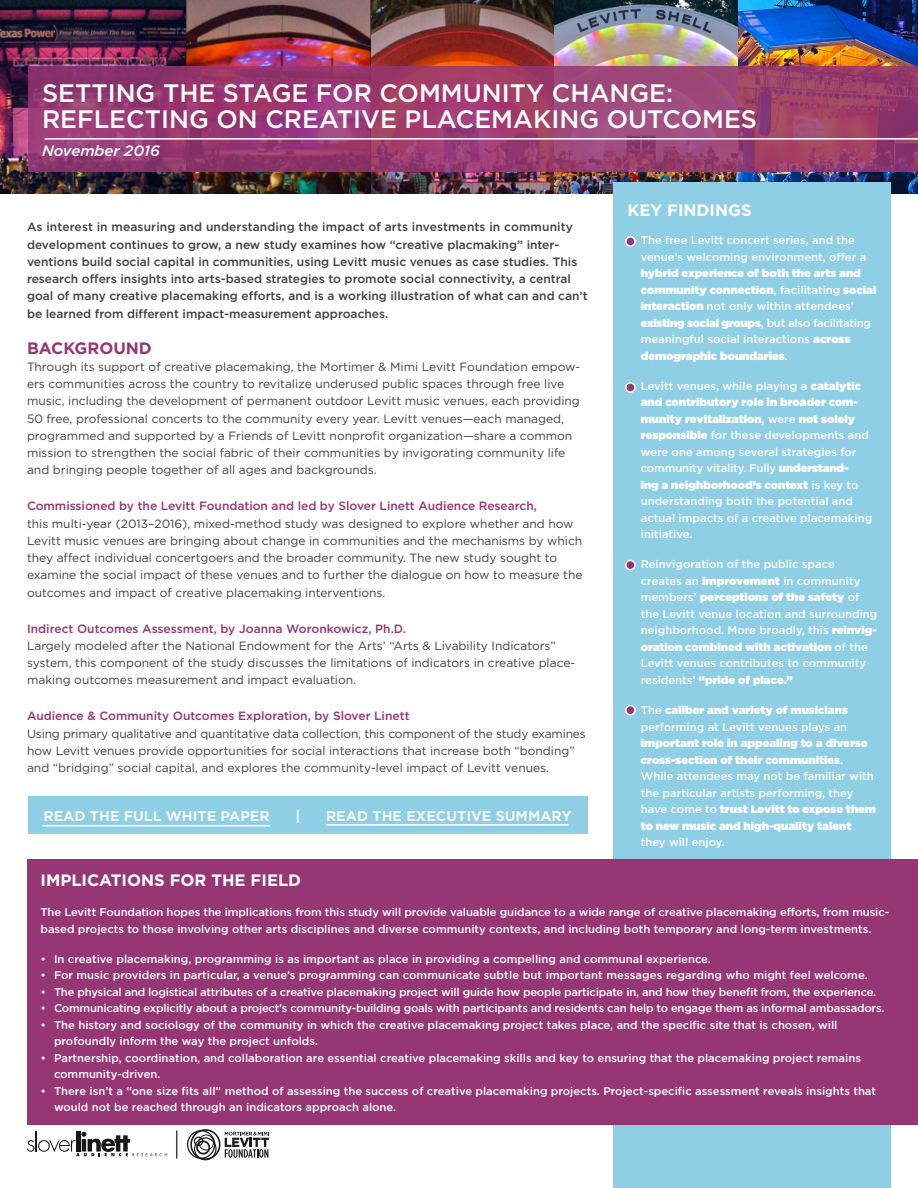
<style>
.page{position:relative;width:918px;height:1188px;background:#fff}
.page>*{position:absolute;margin:0;border:0;box-sizing:border-box;transform-origin:0 0}
.t1{font:500 25.2px/25.2px "Gotham";color:#fff}
.t2{font:700 16.5px "Gotham";color:#fff}
.t3{font:700 16.5px "Gotham";color:#963675}
.t4{font:italic 500 15px "Gotham";color:#fff}
.t5{font:700 14.25px "Gotham";color:#f2f9fa}
.t6{font:12px/17.2px "Gotham";color:#404042}
.t7{font:500 12px/17.2px "Gotham";color:#404042}
.t8{font:500 12px "Gotham";color:#963675}
.t9{font:500 11.25px/16.5px "Gotham";color:#fff}
.t10{font:900 11.25px/16.5px "Gotham";color:#fff}
.t11{font:500 11.25px "Gotham";letter-spacing:-.02em;color:#fff}
.s1{font-family:"Gujarati Sangam MN";font-weight:400}
.s2{font-weight:500}
.s3{font-weight:900}
.s4{font-weight:400}
</style>
<div class="page">
<img style="left:371px;top:0;width:184px;height:194px">
<img style="left:0;top:0;width:186px;height:194px">
<img style="left:186px;top:0;width:185px;height:194px">
<img style="left:555px;top:0;width:184px;height:194px">
<img style="left:739px;top:0;width:179px;height:194px">
<svg style="left:28px;top:67px;width:890px;height:105px;background:#993d71"></svg>
<hr style="left:45px;top:138px;width:873px;height:2px;background:#fff">
<div style="left:614px;top:183px;width:277px;height:1005px;background:#8fcfe5"></div>
<div style="left:626px;top:560px;width:9px;height:10px;background:#963675;border-radius:50%"></div>
<div style="left:625px;top:560px;width:11px;height:10px;border:2px solid #fff;border-radius:50%"></div>
<div style="left:626px;top:383px;width:9px;height:9px;background:#963675;border-radius:50%"></div>
<div style="left:625px;top:382px;width:11px;height:11px;border:2px solid #fff;border-radius:50%"></div>
<div style="left:626px;top:237px;width:9px;height:9px;background:#963675;border-radius:50%"></div>
<div style="left:625px;top:236px;width:11px;height:11px;border:2px solid #fff;border-radius:50%"></div>
<div style="left:27px;top:859px;width:891px;height:266px;background:#963675"></div>
<svg style="left:27px;top:1131px;width:140px;height:25px"></svg>
<svg style="left:187px;top:1129px;width:82px;height:31px"></svg>
<svg style="left:176px;top:1131px;width:1px;height:28px"></svg>
<div style="left:28px;top:796px;width:560px;height:38px;background:#8fcfe5"></div>
<hr style="left:42px;top:825px;width:228px;height:2px;background:#fff">
<hr style="left:326px;top:824px;width:243px;height:2px;background:#fff">
<div style="left:626px;top:706px;width:9px;height:9px;background:#963675;border-radius:50%"></div>
<div style="left:625px;top:705px;width:11px;height:11px;border:2px solid #fff;border-radius:50%"></div>
<h1 class="t1" style="left:42px;top:80px;width:717px">SETTING THE STAGE FOR COMMUNITY CHANGE:<br>REFLECTING ON CREATIVE PLACEMAKING OUTCOMES</h1>
<h3 class="t4" style="left:42px;top:142px;width:119px">November 2016</h3>
<p class="t7" style="left:27px;top:218px;width:562px">As interest in measuring and understanding the impact of arts investments in community development continues to grow, a new study examines how “creative placmaking” inter&shy;ventions build social capital in communities, using Levitt music venues as case studies. This research offers insights into arts-based strategies to promote social connectivity, a central goal of many creative placemaking efforts, and is a working illustration of what can and can’t be learned from different impact-measurement approaches.</p>
<h2 class="t3" style="left:27px;top:338px;width:126px">BACKGROUND</h2>
<p class="t6" style="left:27px;top:358px;width:555px">Through its support of creative placemaking, the Mortimer &amp; Mimi Levitt Foundation empow&shy;ers communities across the country to revitalize underused public spaces through free live music, including the development of permanent outdoor Levitt music venues, each providing 50 free, professional concerts to the community every year. Levitt venues—each managed, programmed and supported by a Friends of Levitt nonprofit organization—share a common mission to strengthen the social fabric of their communities by invigorating community life and bringing people together of all ages and backgrounds.</p>
<p class="t8" style="left:27px;top:499px;width:512px">Commissioned by the Levitt Foundation and led by Slover Linett Audience Research,</p>
<p class="t6" style="left:27px;top:515px;width:557px">this multi-year (2013–2016), mixed-method study was designed to explore whether and how Levitt music venues are bringing about change in communities and the mechanisms by which they affect individual concertgoers and the broader community. The new study sought to examine the social impact of these venues and to further the dialogue on how to measure the outcomes and impact of creative placemaking interventions.</p>
<p class="t8" style="left:27px;top:622px;width:381px">Indirect Outcomes Assessment, by Joanna Woronkowicz, Ph.D.</p>
<p class="t6" style="left:27px;top:637px;width:550px">Largely modeled after the National Endowment for the Arts’ “Arts &amp; Livability Indicators” system, this component of the study discusses the limitations of indicators in creative place&shy;making outcomes measurement and impact evaluation.</p>
<p class="t8" style="left:27px;top:709px;width:384px">Audience &amp; Community Outcomes Exploration, by Slover Linett</p>
<p class="t6" style="left:27px;top:724px;width:560px">Using primary qualitative and quantitative data collection, this component of the study examines how Levitt venues provide opportunities for social interactions that increase both “bonding” and “bridging” social capital, and explores the community-level impact of Levitt venues.</p>
<p class="t5" style="left:43px;top:808px;width:228px">READ THE FULL WHITE PAPER</p>
<p class="t5" style="left:295px;top:808px;width:6px">|</p>
<p class="t5" style="left:326px;top:808px;width:247px">READ THE EXECUTIVE SUMMARY</p>
<h2 class="t2" style="left:627px;top:201px;width:126px">KEY FINDINGS</h2>
<p class="t9" style="left:641px;top:232px;width:227px;text-indent:-14px"><span class="s1">◌</span> The free Levitt concert series, and the venue’s welcoming environment, offer a</p>
<p class="t10" style="left:641px;top:265px;width:237px">hybrid experience of both the arts and community connection<span class="s2">, facilitating</span> social interaction <span class="s2">not only within attendees’ </span>existing social groups<span class="s2">, but also facilitating meaningful social interactions</span> across demographic boundaries<span class="s2">.</span></p>
<p class="t9" style="left:641px;top:377px;width:233px;text-indent:-14px"><span class="s1">◌</span> Levitt venues, while playing a <span class="s3">catalytic and contributory role in broader com&shy;munity revitalization</span>, were <span class="s3">not solely responsible</span> for these developments and were one among several strategies for community vitality. Fully <span class="s3">understand-<br>ing a neighborhood’s context</span> is key to understanding both the potential and actual impacts of a creative placemaking initiative.</p>
<p class="t9" style="left:641px;top:556px;width:238px;text-indent:-14px"><span class="s1">◌</span> Reinvigoration of the public space creates an <span class="s3">improvement</span> in community members’ <span class="s3">perceptions of the safety</span> of the Levitt venue location and surrounding neighborhood. More broadly, this <span class="s3">reinvig&shy;oration combined with activation</span> of the Levitt venues contributes to community residents’ <span class="s3">“pride of place.”</span></p>
<p class="t9" style="left:627px;top:701px;width:222px;text-align:right"><span class="s4">◌</span> The <span class="s3">caliber and variety of musicians </span>performing at Levitt venues plays an</p>
<p class="t10" style="left:641px;top:734px;width:237px">important role in appealing to a diverse cross-section of their communities<span class="s2">.<br>While attendees may not be familiar with the particular artists performing, they have come to</span> trust Levitt to expose them to new music and high-quality talent</p>
<p class="t9" style="left:641px;top:834px;width:85px">they will enjoy.</p>
<h2 class="t2" style="left:40px;top:871px;width:262px">IMPLICATIONS FOR THE FIELD</h2>
<p class="t9" style="left:40px;top:904px;width:850px">The Levitt Foundation hopes the implications from this study will provide valuable guidance to a wide range of creative placemaking efforts, from music&shy;based projects to those involving other arts disciplines and diverse community contexts, and including both temporary and long-term investments.</p>
<p class="t9" style="left:40px;top:950px;width:672px">• In creative placemaking, programming is as important as place in providing a compelling and communal experience.</p>
<p class="t9" style="left:40px;top:967px;width:829px">• For music providers in particular, a venue’s programming can communicate subtle but important messages regarding who might feel welcome.</p>
<p class="t11" style="left:40px;top:985px;width:837px">• The physical and logistical attributes of a creative placemaking project will guide how people participate in, and how they benefit from, the experience.</p>
<p class="t11" style="left:40px;top:1002px;width:845px">• Communicating explicitly about a project’s community-building goals with participants and residents can help to engage them as informal ambassadors.</p>
<p class="t9" style="left:54px;top:1016px;width:785px;text-indent:-14px">• The history and sociology of the community in which the creative placemaking project takes place, and the specific site that is chosen, will profoundly inform the way the project unfolds.</p>
<p class="t9" style="left:54px;top:1049px;width:809px;text-indent:-14px">• Partnership, coordination, and collaboration are essential creative placemaking skills and key to ensuring that the placemaking project remains community-driven.</p>
<p class="t9" style="left:54px;top:1082px;width:824px;text-indent:-14px">• There isn’t a “one size fits all” method of assessing the success of creative placemaking projects. Project-specific assessment reveals insights that would not be reached through an indicators approach alone.</p>
</div>
